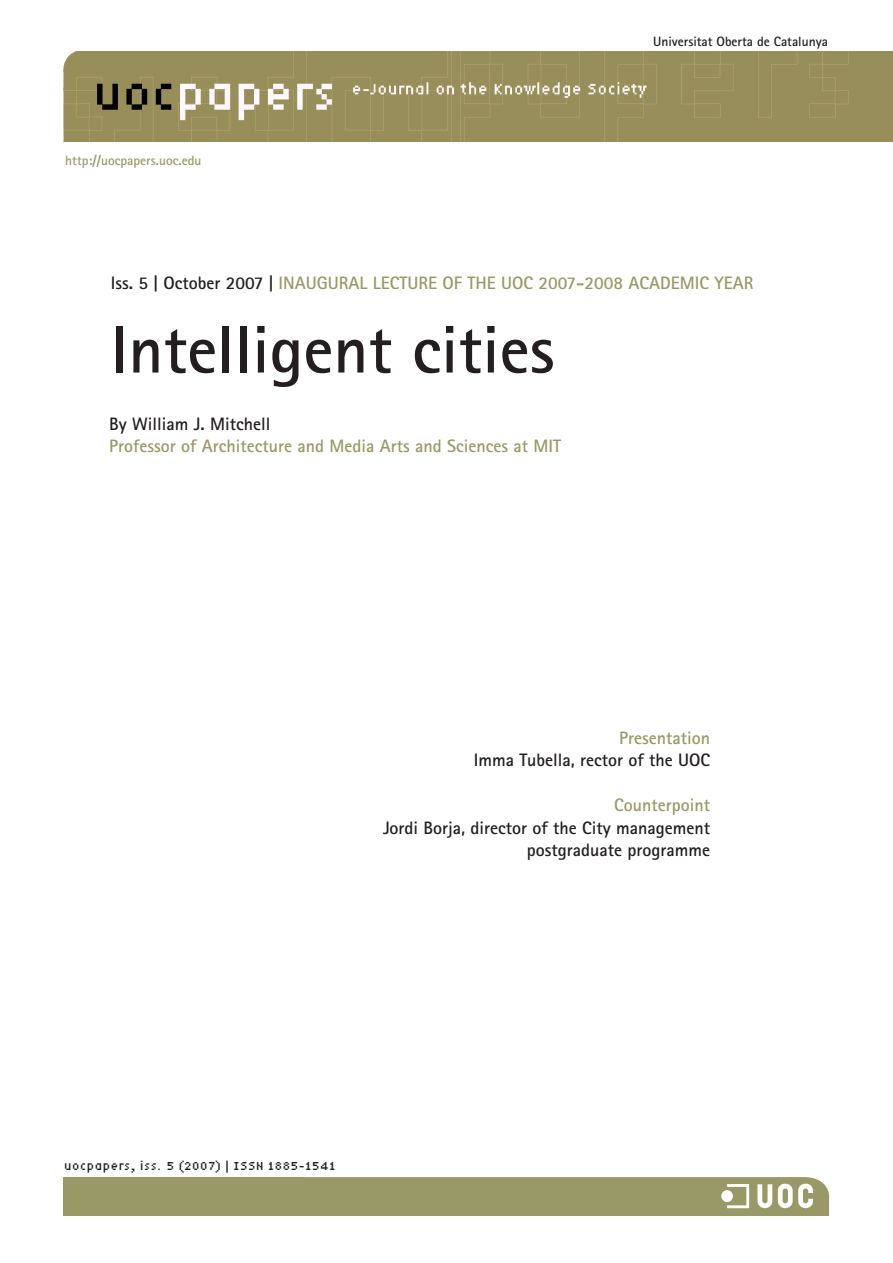
<style>
.page{position:relative;width:893px;height:1263px;background:#fff}
.page>*{position:absolute;margin:0;border:0;box-sizing:border-box;transform-origin:0 0}
.TITOL_RESUM{font:700 67.5px "Rotis Sans Serif";color:#231f20}
.TITOL_RESUM-2{font:700 18px "Rotis Sans Serif";color:#989966}
.t1{font:700 18px/22.5px "Rotis Sans Serif";color:#231f20;text-align:right}
.t2{font:700 13.5px "Rotis Sans Serif";color:#231f20}
.t3{font:700 13.5px "Rotis Sans Serif";color:#989966}
.t4{font:12px "Lo Res Nine Narrow";color:#231f20}
.s1{color:#231f20}
.s2{color:#989966}
</style>
<div class="page">
<img style="left:64px;top:51px;width:829px;height:90px">
<svg style="left:304px;top:1177px;width:525px;height:20px;background:#9fa071"></svg>
<div style="left:74px;top:1197px;width:755px;height:18px;background:#989966"></div>
<div style="left:65px;top:1181px;width:744px;height:33px;background:#989966"></div>
<div style="left:64px;top:1180px;width:746px;height:35px;border:2px solid #989966"></div>
<div style="left:64px;top:1177px;width:240px;height:38px;background:#989966"></div>
<img style="left:719px;top:1182px;width:95px;height:27px">
<p class="t3" style="left:65px;top:152px;width:138px">http://uocpapers.uoc.edu</p>
<p class="t2" style="left:653px;top:32px;width:176px">Universitat Oberta de Catalunya</p>
<p class="TITOL_RESUM-2" style="left:111px;top:271px;width:644px"><span class="s1">Iss. 5 | October 2007 |</span> INAUGURAL LECTURE OF THE UOC 2007-2008 ACADEMIC YEAR</p>
<p class="TITOL_RESUM" style="left:111px;top:307px;width:445px">Intelligent cities</p>
<p class="t1" style="left:109px;top:412px;width:163px">By William J. Mitchell</p>
<p class="TITOL_RESUM-2" style="left:109px;top:435px;width:453px">Professor of Architecture and Media Arts and Sciences at MIT</p>
<p class="t1" style="left:474px;top:726px;width:238px"><span class="s2">Presentation<br></span>Imma Tubella, rector of the UOC</p>
<p class="TITOL_RESUM-2" style="left:614px;top:794px;width:98px">Counterpoint</p>
<p class="t1" style="left:383px;top:816px;width:329px">Jordi Borja, director of the City management postgraduate programme</p>
<p class="t4" style="left:64px;top:1156px;width:274px">uocpapers, iss. 5 (2007) | ISSN 1885-1541</p>
</div>
